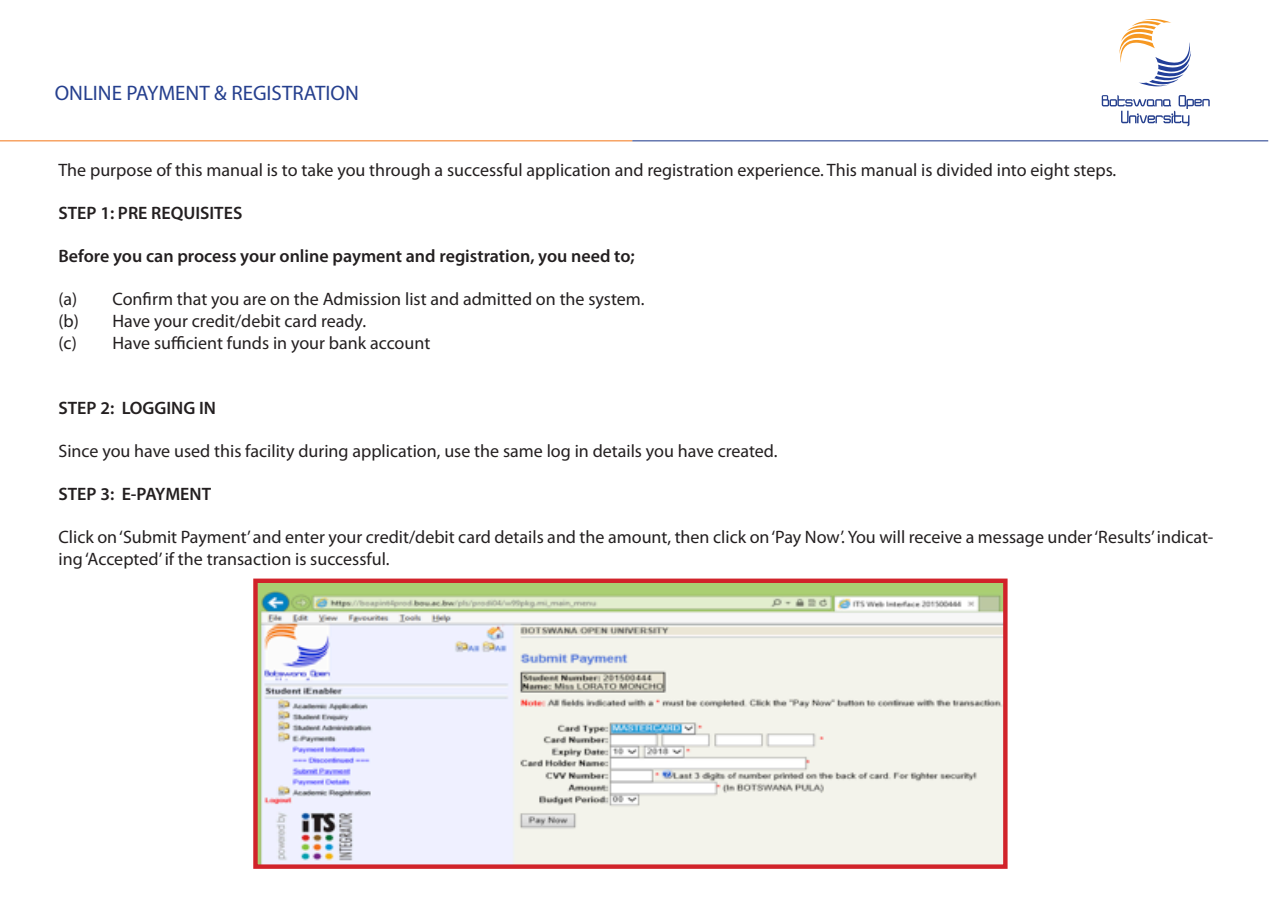
<style>
.page{position:relative;width:1272px;height:902px;background:#fff}
.page>*{position:absolute;margin:0;border:0;box-sizing:border-box;transform-origin:0 0}
.t1{font:21px "Myriad Pro";color:#253f8e}
.t2{font:18px/21.6px "Myriad Pro";color:#231f20}
.t3{font:600 18px "Myriad Pro";color:#231f20}
</style>
<div class="page">
<svg style="left:1119px;top:19px;width:72px;height:67px"></svg>
<svg style="left:1102px;top:95px;width:108px;height:31px"></svg>
<hr style="left:632px;top:140px;width:636px;height:1px;background:#253f8e">
<hr style="left:0;top:140px;width:632px;height:1px;background:#f47d23">
<img style="left:258px;top:584px;width:744px;height:280px">
<div style="left:253px;top:579px;width:754px;height:290px;border:4px solid #d1232a"></div>
<p class="t1" style="left:55px;top:80px;width:306px">ONLINE PAYMENT &amp; REGISTRATION</p>
<p class="t2" style="left:58px;top:159px;width:1059px">The purpose of this manual is to take you through a successful application and registration experience. This manual is divided into eight steps.</p>
<p class="t3" style="left:58px;top:202px;width:185px">STEP 1: PRE REQUISITES</p>
<p class="t3" style="left:58px;top:245px;width:578px">Before you can process your online payment and registration, you need to;</p>
<p class="t2" style="left:58px;top:288px;width:588px">(a) Confirm that you are on the Admission list and admitted on the system. (b) Have your credit/debit card ready.<br>(c) Have sufficient funds in your bank account</p>
<p class="t3" style="left:58px;top:396px;width:159px">STEP 2: LOGGING IN</p>
<p class="t2" style="left:58px;top:440px;width:721px">Since you have used this facility during application, use the same log in details you have created.</p>
<p class="t3" style="left:58px;top:482px;width:154px">STEP 3: E-PAYMENT</p>
<p class="t2" style="left:58px;top:526px;width:1156px">Click on ‘Submit Payment’ and enter your credit/debit card details and the amount, then click on ‘Pay Now’. You will receive a message under ‘Results’ indicat&shy;ing ‘Accepted’ if the transaction is successful.</p>
</div>
